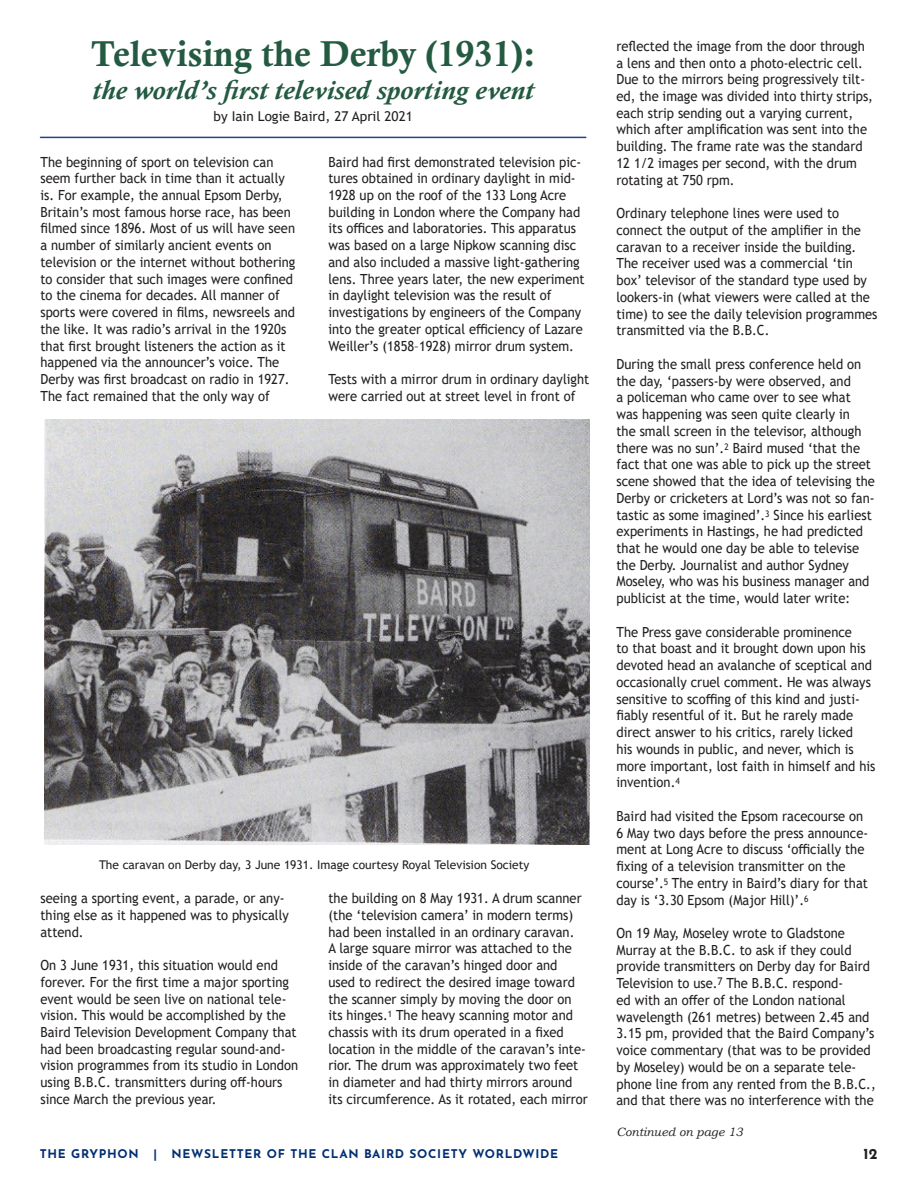
<style>
.page{position:relative;width:918px;height:1188px;background:#fff}
.page>*{position:absolute;margin:0;border:0;box-sizing:border-box;transform-origin:0 0}
.t1{font:36px "Calis MT Bol";color:#235a41}
.t2{font:italic 700 27px "Calisto";color:#235a41;scale:1.05 1}
.t3{font:700 15px "Josefin Sans";color:#231f20}
.t4{font:13.95px/16.8px "Trebuchet MS";color:#231f20;scale:.93 1}
.t5{font:13.5px "Trebuchet MS";color:#231f20}
.t6{font:12px "Trebuchet MS";color:#231f20}
.t7{font:700 12px "Josefin Sans";letter-spacing:.06em;color:#002f73}
.t8{font:italic 12px "Bookman Old Style";color:#231f20}
</style>
<div class="page">
<img style="left:45px;top:420px;width:545px;height:424px">
<hr style="left:40px;top:137px;width:546px;height:1px;background:#253f8e">
<p class="t1" style="left:91px;top:33px;width:446px">Televising the Derby (1931):</p>
<p class="t2" style="left:92px;top:74px;width:422px">the world’s first televised sporting event</p>
<p class="t5" style="left:214px;top:107px;width:201px">by Iain Logie Baird, 27 April 2021</p>
<p class="t4" style="left:40px;top:153px;width:276px">The beginning of sport on television can seem further back in time than it actually is. For example, the annual Epsom Derby, Britain’s most famous horse race, has been filmed since 1896. Most of us will have seen a number of similarly ancient events on television or the internet without bothering to consider that such images were confined to the cinema for decades. All manner of sports were covered in films, newsreels and the like. It was radio’s arrival in the 1920s that first brought listeners the action as it happened via the announcer’s voice. The Derby was first broadcast on radio in 1927.<br>The fact remained that the only way of</p>
<p class="t4" style="left:328px;top:153px;width:277px">Baird had first demonstrated television pic&shy;tures obtained in ordinary daylight in mid-1928 up on the roof of the 133 Long Acre building in London where the Company had its offices and laboratories. This apparatus was based on a large Nipkow scanning disc and also included a massive light-gathering lens. Three years later, the new experiment in daylight television was the result of investigations by engineers of the Company into the greater optical efficiency of Lazare Weiller’s (1858–1928) mirror drum system.</p>
<p class="t4" style="left:328px;top:371px;width:282px">Tests with a mirror drum in ordinary daylight were carried out at street level in front of</p>
<p class="t6" style="left:99px;top:857px;width:432px">The caravan on Derby day, 3 June 1931. Image courtesy Royal Television Society</p>
<p class="t4" style="left:40px;top:890px;width:269px">seeing a sporting event, a parade, or any&shy;thing else as it happened was to physically attend.</p>
<p class="t4" style="left:40px;top:957px;width:279px">On 3 June 1931, this situation would end forever. For the first time a major sporting event would be seen live on national tele&shy;vision. This would be accomplished by the Baird Television Development Company that had been broadcasting regular sound-and&shy;vision programmes from its studio in London using B.B.C. transmitters during off-hours since March the previous year.</p>
<p class="t4" style="left:328px;top:890px;width:280px">the building on 8 May 1931. A drum scanner (the ‘television camera’ in modern terms) had been installed in an ordinary caravan.<br>A large square mirror was attached to the inside of the caravan’s hinged door and<br>used to redirect the desired image toward the scanner simply by moving the door on its hinges.<sup>1</sup> The heavy scanning motor and chassis with its drum operated in a fixed location in the middle of the caravan’s inte&shy;rior. The drum was approximately two feet in diameter and had thirty mirrors around its circumference. As it rotated, each mirror</p>
<p class="t4" style="left:616px;top:37px;width:277px">reflected the image from the door through a lens and then onto a photo-electric cell.<br>Due to the mirrors being progressively tilt&shy;ed, the image was divided into thirty strips, each strip sending out a varying current, which after amplification was sent into the building. The frame rate was the standard 12 1/2 images per second, with the drum rotating at 750 rpm.</p>
<p class="t4" style="left:616px;top:205px;width:282px">Ordinary telephone lines were used to connect the output of the amplifier in the caravan to a receiver inside the building.<br>The receiver used was a commercial ‘tin box’ televisor of the standard type used by lookers-in (what viewers were called at the time) to see the daily television programmes transmitted via the B.B.C.</p>
<p class="t4" style="left:616px;top:355px;width:279px">During the small press conference held on the day, ‘passers-by were observed, and<br>a policeman who came over to see what was happening was seen quite clearly in<br>the small screen in the televisor, although there was no sun’.<sup>2</sup> Baird mused ‘that the fact that one was able to pick up the street scene showed that the idea of televising the Derby or cricketers at Lord’s was not so fan&shy;tastic as some imagined’.<sup>3</sup> Since his earliest experiments in Hastings, he had predicted that he would one day be able to televise the Derby. Journalist and author Sydney Moseley, who was his business manager and publicist at the time, would later write:</p>
<p class="t4" style="left:616px;top:623px;width:280px">The Press gave considerable prominence<br>to that boast and it brought down upon his devoted head an avalanche of sceptical and occasionally cruel comment. He was always sensitive to scoffing of this kind and justi&shy;fiably resentful of it. But he rarely made direct answer to his critics, rarely licked<br>his wounds in public, and never, which is more important, lost faith in himself and his invention.<sup>4</sup></p>
<p class="t4" style="left:616px;top:807px;width:272px">Baird had visited the Epsom racecourse on 6 May two days before the press announce&shy;ment at Long Acre to discuss ‘officially the fixing of a television transmitter on the course’.<sup>5</sup> The entry in Baird’s diary for that day is ‘3.30 Epsom (Major Hill)’.<sup>6</sup></p>
<p class="t4" style="left:616px;top:925px;width:280px">On 19 May, Moseley wrote to Gladstone Murray at the B.B.C. to ask if they could provide transmitters on Derby day for Baird Television to use.<sup>7</sup> The B.B.C. respond-<br>ed with an offer of the London national wavelength (261 metres) between 2.45 and 3.15 pm, provided that the Baird Company’s voice commentary (that was to be provided by Moseley) would be on a separate tele&shy;phone line from any rented from the B.B.C., and that there was no interference with the</p>
<p class="t8" style="left:616px;top:1124px;width:128px">Continued on page 13</p>
<p class="t7" style="left:40px;top:1143px;width:520px">THE GRYPHON | NEWSLETTER OF THE CLAN BAIRD SOCIETY WORLDWIDE</p>
<p class="t3" style="left:864px;top:1140px;width:15px">12</p>
</div>
